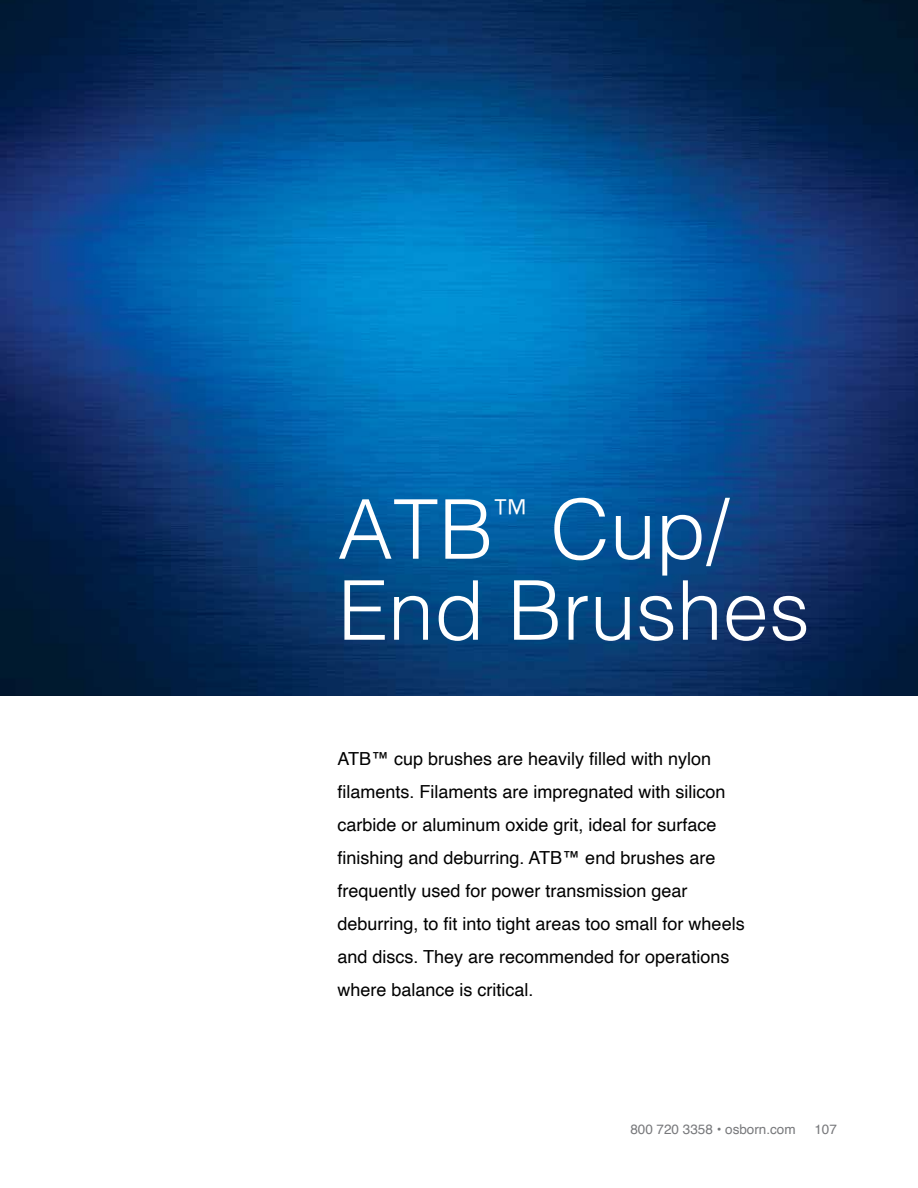
<style>
.page{position:relative;width:918px;height:1188px;background:#fff}
.page>*{position:absolute;margin:0;border:0;box-sizing:border-box;transform-origin:0 0}
.t1{font:300 82.5px/81px "Helvetica";color:#fff}
.t2{font:300 35.85px "Helvetica";color:#fff}
.t3{font:18px/33px "Helvetica";color:#000}
.t4{font:13.5px "Helvetica";color:#77787b}
</style>
<div class="page">
<img style="left:0;top:0;width:918px;height:696px">
<h1 class="t1" style="left:338px;top:483px;width:474px;text-indent:213px">Cup/<br>End Brushes</h1>
<h1 class="t1" style="left:338px;top:483px;width:157px">ATB</h1>
<h2 class="t2" style="left:494px;top:482px;width:35px">™</h2>
<p class="t3" style="left:338px;top:743px;width:409px">ATB™ cup brushes are heavily filled with nylon filaments. Filaments are impregnated with silicon carbide or aluminum oxide grit, ideal for surface finishing and deburring. ATB™ end brushes are frequently used for power transmission gear deburring, to fit into tight areas too small for wheels and discs. They are recommended for operations where balance is critical.</p>
<p class="t4" style="left:630px;top:1119px;width:167px">800 720 3358 • osborn.com</p>
<p class="t4" style="left:814px;top:1119px;width:24px">107</p>
</div>
